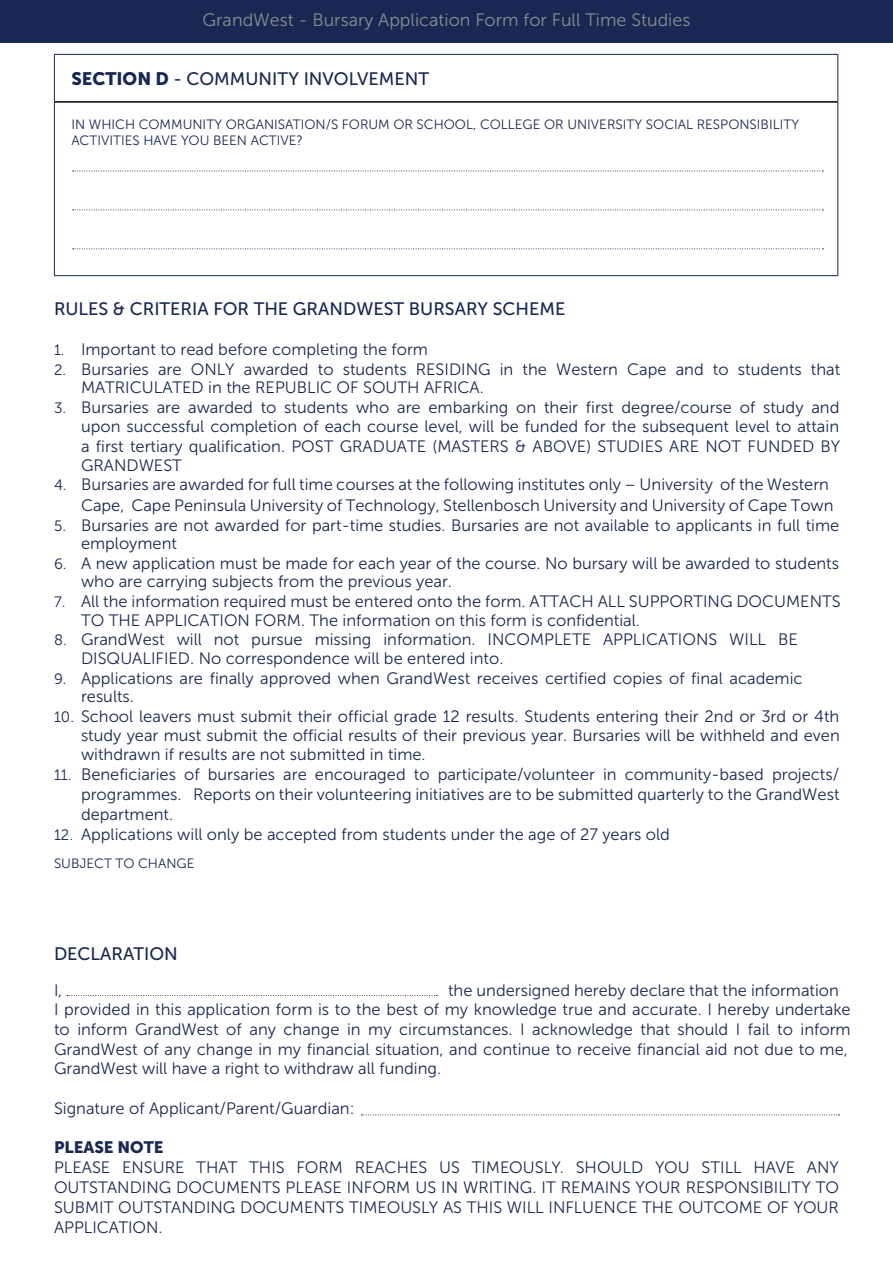
<style>
.page{position:relative;width:893px;height:1263px;background:#fff}
.page>*{position:absolute;margin:0;border:0;box-sizing:border-box;transform-origin:0 0}
.t1{font:18px "Museo Sans 500";color:#182852}
.t2{font:18px "Museo Sans 300";color:#8b8f91}
.t3{font:16.5px/18.5px "Museo Sans 300";color:#182852}
.t4{font:16.5px "Museo Sans 900";color:#182852}
.t5{font:13.5px/16.2px "Museo Sans 300";color:#182852}
.s1{font-family:"Museo Sans 900"}
.s2{font-size:15px}
</style>
<div class="page">
<div style="left:0;top:0;width:893px;height:43px;background:#182852"></div>
<svg style="left:361px;top:1114px;width:479px;height:1px"></svg>
<svg style="left:67px;top:995px;width:370px;height:1px"></svg>
<hr style="left:54px;top:54px;width:784px;height:1px;background:#182852">
<hr style="left:54px;top:55px;width:1px;height:47px;background:#182852">
<hr style="left:837px;top:55px;width:1px;height:47px;background:#182852">
<hr style="left:54px;top:102px;width:1px;height:173px;background:#182852">
<hr style="left:837px;top:102px;width:1px;height:173px;background:#182852">
<hr style="left:54px;top:275px;width:784px;height:1px;background:#182852">
<hr style="left:55px;top:101px;width:782px;height:2px;background:#000">
<svg style="left:73px;top:171px;width:750px;height:1px"></svg>
<svg style="left:73px;top:210px;width:750px;height:1px"></svg>
<svg style="left:73px;top:248px;width:750px;height:1px"></svg>
<p class="t2" style="left:203px;top:10px;width:489px">GrandWest - Bursary Application Form for Full Time Studies</p>
<p class="t1" style="left:71px;top:69px;width:359px"><span class="s1">SECTION D</span> - COMMUNITY INVOLVEMENT</p>
<p class="t5" style="left:71px;top:116px;width:729px">IN WHICH COMMUNITY ORGANISATION/S FORUM OR SCHOOL, COLLEGE OR UNIVERSITY SOCIAL RESPONSIBILITY<br>ACTIVITIES HAVE YOU BEEN ACTIVE?</p>
<p class="t1" style="left:54px;top:299px;width:513px">RULES &amp; CRITERIA FOR THE GRANDWEST BURSARY SCHEME</p>
<p class="t3" style="left:54px;top:340px;width:376px"><span class="s2">1.</span> Important to read before completing the form</p>
<p class="t3" style="left:81px;top:360px;width:761px;text-indent:-27px"><span class="s2">2.</span> Bursaries are ONLY awarded to students RESIDING in the Western Cape and to students that<br>MATRICULATED in the REPUBLIC OF SOUTH AFRICA.</p>
<p class="t3" style="left:81px;top:398px;width:761px;line-height:19.4px;text-align:justify;text-indent:-27px"><span class="s2">3.</span> Bursaries are awarded to students who are embarking on their first degree/course of study and upon successful completion of each course level, will be funded for the subsequent level to attain a first tertiary qualification. POST GRADUATE (MASTERS &amp; ABOVE) STUDIES ARE NOT FUNDED BY GRANDWEST</p>
<p class="t3" style="left:54px;top:475px;width:781px;line-height:20.4px;text-align:right"><span class="s2">4.</span> Bursaries are awarded for full time courses at the following institutes only – University of the Western<br>Cape, Cape Peninsula University of Technology, Stellenbosch University and University of Cape Town</p>
<p class="t3" style="left:81px;top:516px;width:760px;text-indent:-27px"><span class="s2">5.</span> Bursaries are not awarded for part-time studies. Bursaries are not available to applicants in full time employment</p>
<p class="t3" style="left:81px;top:554px;width:760px;text-indent:-27px"><span class="s2">6.</span> A new application must be made for each year of the course. No bursary will be awarded to students who are carrying subjects from the previous year.</p>
<p class="t3" style="left:81px;top:592px;width:761px;text-indent:-27px"><span class="s2">7.</span> All the information required must be entered onto the form. ATTACH ALL SUPPORTING DOCUMENTS<br>TO THE APPLICATION FORM. The information on this form is confidential.</p>
<p class="t3" style="left:81px;top:631px;width:718px;text-indent:-27px"><span class="s2">8.</span> GrandWest will not pursue missing information. INCOMPLETE APPLICATIONS WILL BE<br>DISQUALIFIED. No correspondence will be entered into.</p>
<p class="t3" style="left:81px;top:669px;width:723px;text-indent:-27px"><span class="s2">9.</span> Applications are finally approved when GrandWest receives certified copies of final academic results.</p>
<p class="t3" style="left:81px;top:707px;width:760px;line-height:19.2px;text-align:justify;text-indent:-27px"><span class="s2">10.</span> School leavers must submit their official grade 12 results. Students entering their 2nd or 3rd or 4th study year must submit the official results of their previous year. Bursaries will be withheld and even withdrawn if results are not submitted in time.</p>
<p class="t3" style="left:81px;top:765px;width:760px;line-height:19.8px;text-align:justify;text-indent:-27px"><span class="s2">11.</span> Beneficiaries of bursaries are encouraged to participate/volunteer in community-based projects/ programmes. Reports on their volunteering initiatives are to be submitted quarterly to the GrandWest department.</p>
<p class="t3" style="left:54px;top:825px;width:617px"><span class="s2">12.</span> Applications will only be accepted from students under the age of 27 years old</p>
<p class="t5" style="left:54px;top:855px;width:142px">SUBJECT TO CHANGE</p>
<p class="t1" style="left:54px;top:943px;width:125px">DECLARATION</p>
<p class="t3" style="left:54px;top:981px;width:10px">I,</p>
<p class="t3" style="left:54px;top:980px;width:798px;line-height:19.6px;text-indent:394px">the undersigned hereby declare that the information<br>I provided in this application form is to the best of my knowledge true and accurate. I hereby undertake to inform GrandWest of any change in my circumstances. I acknowledge that should I fail to inform GrandWest of any change in my financial situation, and continue to receive financial aid not due to me, GrandWest will have a right to withdraw all funding.</p>
<p class="t3" style="left:54px;top:1099px;width:302px">Signature of Applicant/Parent/Guardian:</p>
<p class="t4" style="left:54px;top:1138px;width:111px">PLEASE NOTE</p>
<p class="t3" style="left:54px;top:1158px;width:786px;line-height:19.8px;text-align:justify">PLEASE ENSURE THAT THIS FORM REACHES US TIMEOUSLY. SHOULD YOU STILL HAVE ANY OUTSTANDING DOCUMENTS PLEASE INFORM US IN WRITING. IT REMAINS YOUR RESPONSIBILITY TO SUBMIT OUTSTANDING DOCUMENTS TIMEOUSLY AS THIS WILL INFLUENCE THE OUTCOME OF YOUR APPLICATION.</p>
</div>
